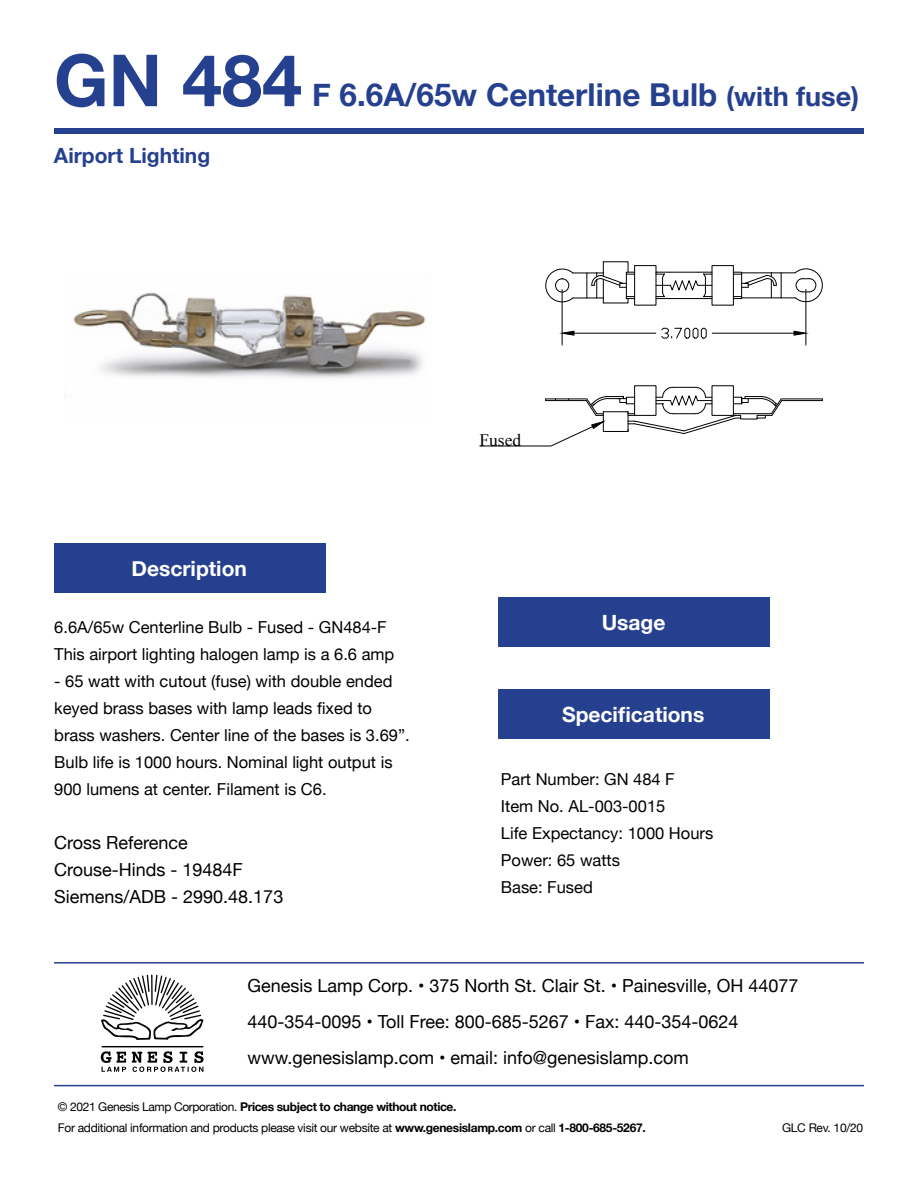
<style>
.page{position:relative;width:918px;height:1188px;background:#fff}
.page>*{position:absolute;margin:0;border:0;box-sizing:border-box;transform-origin:0 0}
.t1{font:700 72px "Helvetica Neue";color:#25408f}
.t2{font:700 31.5px "Helvetica Neue";color:#25408f}
.t3{font:700 21px "Helvetica Neue";color:#fff}
.t4{font:700 21px "Helvetica Neue";color:#25408f}
.t5{font:18px/27px "Helvetica Neue";color:#000}
.t6{font:17.4px "Times New Roman";color:#000}
.t7{font:16.5px/27px "Helvetica Neue";color:#000}
.t8{font:12px/21px "Helvetica Neue";letter-spacing:-.025em;color:#000}
.s1{font-size:27px}
.s2{font-weight:700}
</style>
<div class="page">
<div style="left:498px;top:689px;width:271px;height:50px;background:#25408f"></div>
<div style="left:54px;top:543px;width:271px;height:50px;background:#25408f"></div>
<div style="left:54px;top:128px;width:810px;height:6px;background:#25408f"></div>
<hr style="left:151px;top:974px;width:2px;height:31px;background:#030507">
<svg style="left:101px;top:975px;width:103px;height:65px"></svg>
<hr style="left:101px;top:1046px;width:102px;height:1px;background:#030304">
<svg style="left:101px;top:1051px;width:25px;height:21px"></svg>
<svg style="left:132px;top:1051px;width:72px;height:21px"></svg>
<hr style="left:54px;top:962px;width:810px;height:2px;background:#25408f">
<hr style="left:54px;top:1085px;width:810px;height:1px;background:#25408f">
<div style="left:498px;top:597px;width:272px;height:50px;background:#25408f"></div>
<svg style="left:656px;top:272px;width:57px;height:27px"></svg>
<hr style="left:806px;top:289px;width:1px;height:56px;background:#000">
<hr style="left:562px;top:290px;width:1px;height:55px;background:#000">
<hr style="left:712px;top:333px;width:82px;height:1px;background:#000">
<hr style="left:574px;top:333px;width:82px;height:1px;background:#000">
<svg style="left:793px;top:330px;width:14px;height:6px"></svg>
<svg style="left:561px;top:330px;width:14px;height:6px"></svg>
<svg style="left:661px;top:328px;width:46px;height:11px"></svg>
<svg style="left:545px;top:261px;width:90px;height:43px"></svg>
<svg style="left:733px;top:267px;width:90px;height:36px"></svg>
<svg style="left:479px;top:387px;width:344px;height:60px"></svg>
<img style="left:74px;top:292px;width:352px;height:87px">
<h1 class="t1" style="left:54px;top:24px;width:250px">GN 484</h1>
<h2 class="t2" style="left:312px;top:70px;width:549px">F 6.6A/65w Centerline Bulb <span class="s1">(with fuse)</span></h2>
<p class="t4" style="left:54px;top:139px;width:158px">Airport Lighting</p>
<p class="t3" style="left:132px;top:552px;width:117px">Description</p>
<p class="t6" style="left:480px;top:429px;width:43px">Fused</p>
<p class="t7" style="left:54px;top:615px;width:342px">6.6A/65w Centerline Bulb - Fused - GN484-F<br>This airport lighting halogen lamp is a 6.6 amp</p>
<p class="t7" style="left:54px;top:669px;width:357px">- 65 watt with cutout (fuse) with double ended keyed brass bases with lamp leads fixed to brass washers. Center line of the bases is 3.69”.<br>Bulb life is 1000 hours. Nominal light output is 900 lumens at center. Filament is C6.</p>
<p class="t5" style="left:54px;top:830px;width:231px">Cross Reference<br>Crouse-Hinds - 19484F<br>Siemens/ADB - 2990.48.173</p>
<p class="t3" style="left:602px;top:606px;width:65px">Usage</p>
<p class="t3" style="left:562px;top:699px;width:144px">Specifications</p>
<p class="t7" style="left:501px;top:767px;width:214px">Part Number: GN 484 F<br>Item No. AL-003-0015<br>Life Expectancy: 1000 Hours<br>Power: 65 watts<br>Base: Fused</p>
<p class="t5" style="left:247px;top:968px;width:553px;line-height:36px">Genesis Lamp Corp. • 375 North St. Clair St. • Painesville, OH 44077<br>440-354-0095 • Toll Free: 800-685-5267 • Fax: 440-354-0624 www.genesislamp.com • email: info@genesislamp.com</p>
<p class="t8" style="left:58px;top:1097px;width:589px">© 2021 Genesis Lamp Corporation. <span class="s2">Prices subject to change without notice.<br></span>For additional information and products please visit our website at <span class="s2">www.genesislamp.com</span> or call <span class="s2">1-800-685-5267.</span></p>
<p class="t8" style="left:782px;top:1118px;width:83px">GLC Rev. 10/20</p>
</div>
